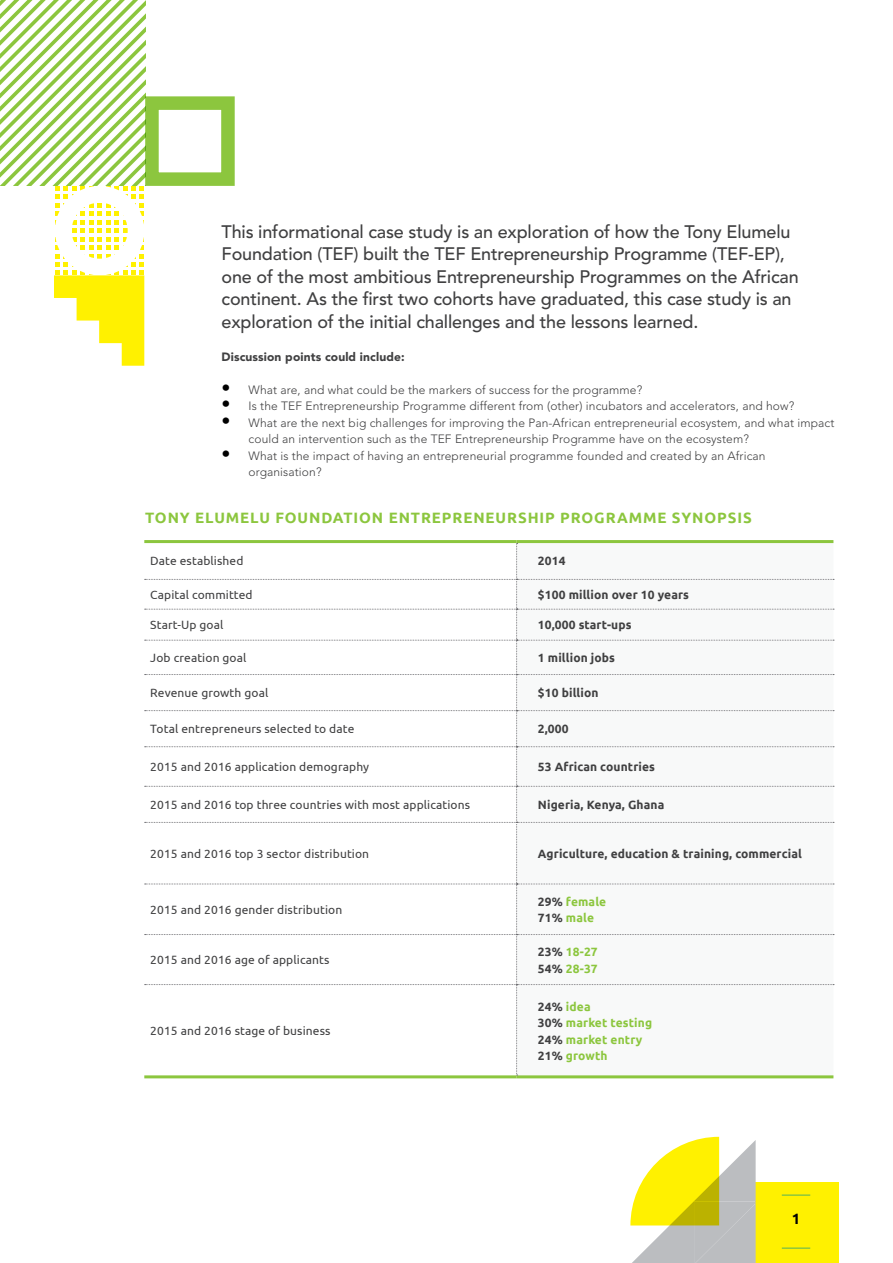
<style>
.page{position:relative;width:893px;height:1263px;background:#fff}
.page>*{position:absolute;margin:0;border:0;box-sizing:border-box;transform-origin:0 0}
.t1{font:500 18px/22.5px "Avenir LT Std";letter-spacing:-.01em;color:#404041}
.t2{font:700 15px "Ubuntu";letter-spacing:.06em;color:#8cc63e}
.t3{font:700 15px "Ubuntu";color:#000}
.t4{font:300 12px/16.5px "Avenir LT Std";letter-spacing:.01em;color:#404041}
.t5{font:12px "Ubuntu";letter-spacing:.01em;color:#404041}
.t6{font:700 12px "Ubuntu";letter-spacing:.01em;color:#404041}
.t7{font:700 12px/16.5px "Ubuntu";letter-spacing:.01em;color:#8cc63e}
.t8{font:900 12px "Avenir LT Std";letter-spacing:.01em;color:#404041}
.s1{font-size:18px;color:#000}
.s2{color:#404041}
</style>
<div class="page">
<div style="left:756px;top:1182px;width:83px;height:81px;background:#fff100"></div>
<hr style="left:782px;top:1194px;width:28px;height:2px;background:#8cc63e">
<hr style="left:782px;top:1247px;width:28px;height:2px;background:#8cc63e">
<hr style="left:144px;top:540px;width:373px;height:3px;background:#8cc63e">
<hr style="left:517px;top:540px;width:316px;height:3px;background:#8cc63e">
<hr style="left:144px;top:1075px;width:373px;height:3px;background:#8cc63e">
<hr style="left:517px;top:1075px;width:316px;height:3px;background:#8cc63e">
<svg style="left:145px;top:543px;width:689px;height:533px"></svg>
<svg style="left:0;top:0;width:145px;height:366px"></svg>
<div style="left:145px;top:96px;width:90px;height:90px;border:14px solid #8cc63e"></div>
<svg style="left:630px;top:1137px;width:126px;height:126px"></svg>
<p class="t1" style="left:222px;top:221px;width:579px">This informational case study is an exploration of how the Tony Elumelu Foundation (TEF) built the TEF Entrepreneurship Programme (TEF-EP), one of the most ambitious Entrepreneurship Programmes on the African continent. As the first two cohorts have graduated, this case study is an exploration of the initial challenges and the lessons learned.</p>
<p class="t8" style="left:222px;top:349px;width:185px">Discussion points could include:</p>
<p class="t4" style="left:222px;top:381px;width:422px"><span class="s1">•</span> What are, and what could be the markers of success for the programme?</p>
<p class="t4" style="left:222px;top:398px;width:574px"><span class="s1">•</span> Is the TEF Entrepreneurship Programme different from (other) incubators and accelerators, and how?</p>
<p class="t4" style="left:249px;top:414px;width:587px;text-indent:-27px"><span class="s1">•</span> What are the next big challenges for improving the Pan-African entrepreneurial ecosystem, and what impact could an intervention such as the TEF Entrepreneurship Programme have on the ecosystem?</p>
<p class="t4" style="left:249px;top:447px;width:519px;text-indent:-27px"><span class="s1">•</span> What is the impact of having an entrepreneurial programme founded and created by an African organisation?</p>
<p class="t2" style="left:145px;top:509px;width:608px">TONY ELUMELU FOUNDATION ENTREPRENEURSHIP PROGRAMME SYNOPSIS</p>
<p class="t5" style="left:150px;top:554px;width:95px">Date established</p>
<p class="t6" style="left:538px;top:554px;width:29px">2014</p>
<p class="t5" style="left:150px;top:587px;width:104px">Capital committed</p>
<p class="t6" style="left:538px;top:587px;width:153px">$100 million over 10 years</p>
<p class="t5" style="left:150px;top:618px;width:75px">Start-Up goal</p>
<p class="t6" style="left:538px;top:618px;width:95px">10,000 start-ups</p>
<p class="t5" style="left:150px;top:650px;width:98px">Job creation goal</p>
<p class="t6" style="left:538px;top:650px;width:79px">1 million jobs</p>
<p class="t5" style="left:150px;top:686px;width:120px">Revenue growth goal</p>
<p class="t6" style="left:538px;top:686px;width:62px">$10 billion</p>
<p class="t5" style="left:150px;top:722px;width:206px">Total entrepreneurs selected to date</p>
<p class="t6" style="left:538px;top:722px;width:32px">2,000</p>
<p class="t5" style="left:150px;top:760px;width:220px">2015 and 2016 application demography</p>
<p class="t6" style="left:538px;top:760px;width:119px">53 African countries</p>
<p class="t5" style="left:150px;top:797px;width:321px">2015 and 2016 top three countries with most applications</p>
<p class="t6" style="left:538px;top:797px;width:128px">Nigeria, Kenya, Ghana</p>
<p class="t5" style="left:150px;top:846px;width:220px">2015 and 2016 top 3 sector distribution</p>
<p class="t6" style="left:538px;top:846px;width:265px">Agriculture, education &amp; training, commercial</p>
<p class="t5" style="left:150px;top:902px;width:193px">2015 and 2016 gender distribution</p>
<p class="t7" style="left:538px;top:893px;width:70px"><span class="s2">29%</span> female<br><span class="s2">71%</span> male</p>
<p class="t5" style="left:150px;top:953px;width:181px">2015 and 2016 age of applicants</p>
<p class="t7" style="left:538px;top:943px;width:61px"><span class="s2">23%</span> 18-27<br><span class="s2">54%</span> 28-37</p>
<p class="t5" style="left:150px;top:1024px;width:182px">2015 and 2016 stage of business</p>
<p class="t7" style="left:538px;top:998px;width:116px"><span class="s2">24%</span> idea<br><span class="s2">30%</span> market testing<br><span class="s2">24%</span> market entry<br><span class="s2">21%</span> growth</p>
<p class="t3" style="left:792px;top:1210px;width:10px">1</p>
</div>
